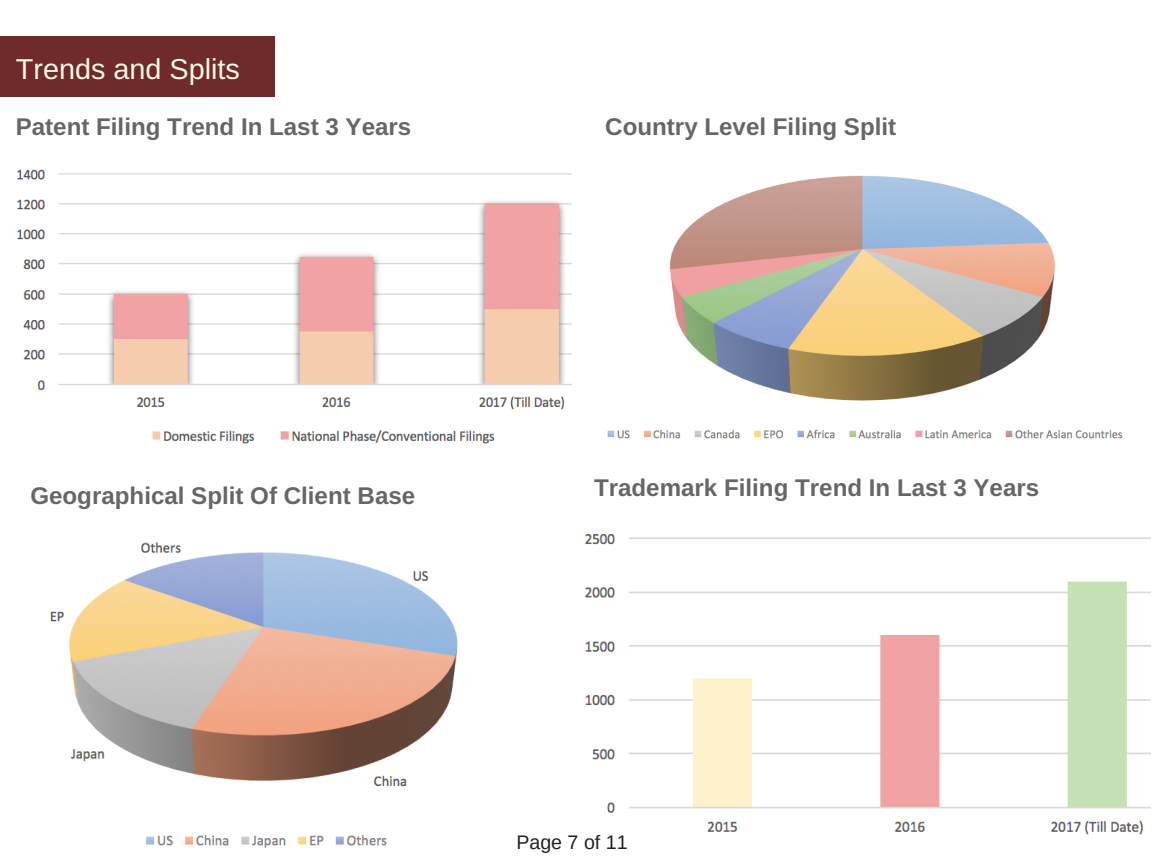
<style>
.page{position:relative;width:1152px;height:864px;background:#fff}
.page>*{position:absolute;margin:0;border:0;box-sizing:border-box;transform-origin:0 0}
.t1{font:28.8px "Arimo";color:#fcf9e6}
.t2{font:700 24.15px "Arimo";color:#666}
.t3{font:19.65px "Arimo";color:#222}
</style>
<div class="page">
<div style="left:0;top:36px;width:274px;height:61px;background:#702a2c"></div>
<img style="left:584px;top:534px;width:567px;height:301px">
<img style="left:50px;top:542px;width:408px;height:306px">
<img style="left:607px;top:175px;width:516px;height:264px">
<img style="left:17px;top:169px;width:555px;height:275px">
<p class="t1" style="left:16px;top:53px;width:226px">Trends and Splits</p>
<p class="t2" style="left:16px;top:113px;width:397px">Patent Filing Trend In Last 3 Years</p>
<p class="t2" style="left:605px;top:113px;width:292px">Country Level Filing Split</p>
<p class="t2" style="left:30px;top:482px;width:386px">Geographical Split Of Client Base</p>
<p class="t2" style="left:594px;top:474px;width:447px">Trademark Filing Trend In Last 3 Years</p>
<p class="t3" style="left:516px;top:832px;width:113px">Page 7 of 11</p>
</div>
